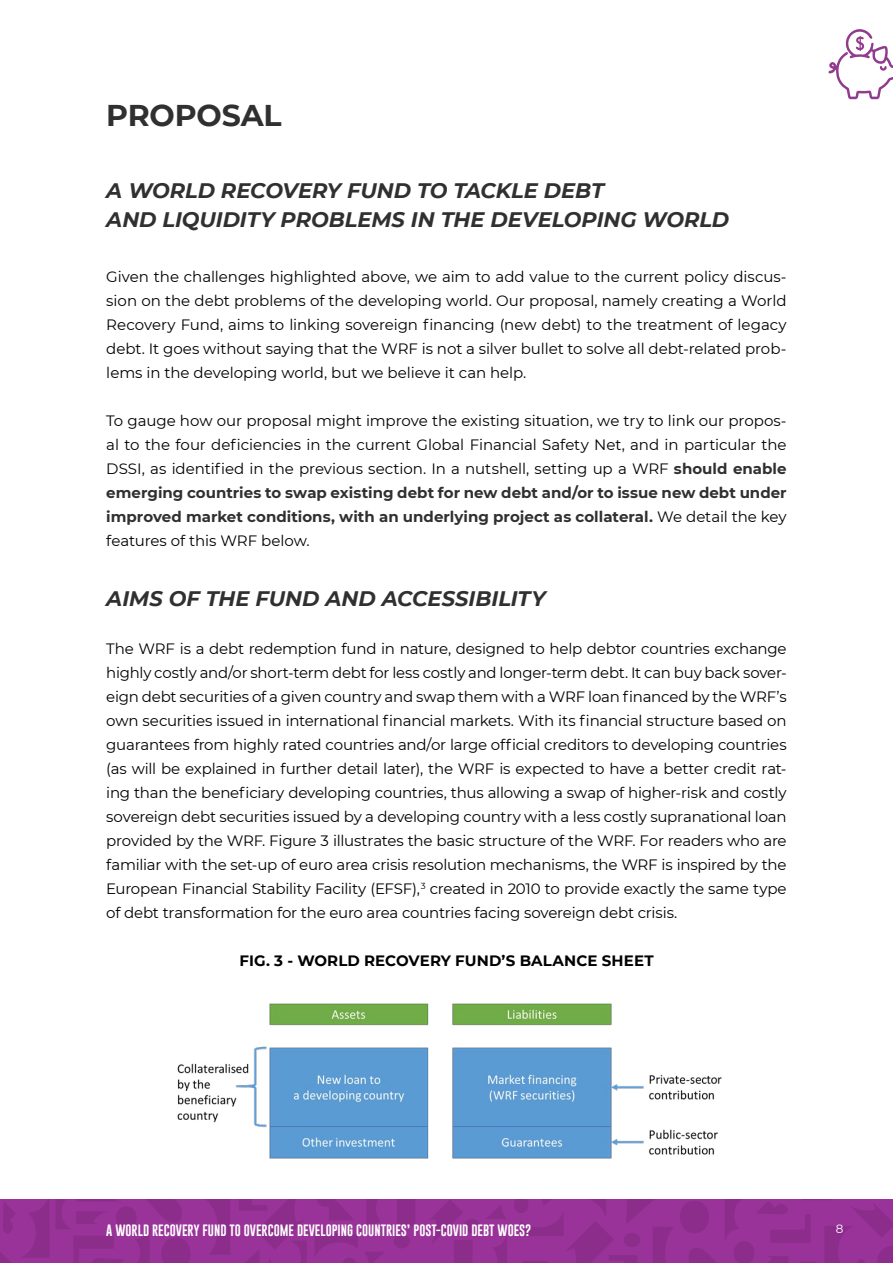
<style>
.page{position:relative;width:893px;height:1263px;background:#fff}
.page>*{position:absolute;margin:0;border:0;box-sizing:border-box;transform-origin:0 0}
.t1{font:700 30px "Montserrat";letter-spacing:-.005em;color:#2f302f}
.t2{font:italic 700 21px/28.5px "Montserrat";letter-spacing:-.005em;color:#2f302f}
.t3{font:15px/24px "Montserrat";letter-spacing:-.01em;color:#000;text-align:justify}
.t4{font:700 15px "Montserrat";letter-spacing:.005em;color:#000}
.t5{font:12px "Gobold";color:#fff}
.t6{font:12px "Montserrat";color:#fff}
.s1{font-weight:700;color:#2f302f}
</style>
<div class="page">
<img style="left:177px;top:1003px;width:545px;height:156px">
<div style="left:0;top:1199px;width:893px;height:64px;background:#939"></div>
<svg style="left:514px;top:1199px;width:379px;height:64px"></svg>
<svg style="left:430px;top:1200px;width:77px;height:63px"></svg>
<svg style="left:0;top:1199px;width:415px;height:64px"></svg>
<svg style="left:828px;top:29px;width:65px;height:70px"></svg>
<h1 class="t1" style="left:106px;top:94px;width:177px">PROPOSAL</h1>
<h2 class="t2" style="left:106px;top:175px;width:624px">A WORLD RECOVERY FUND TO TACKLE DEBT<br>AND LIQUIDITY PROBLEMS IN THE DEVELOPING WORLD</h2>
<p class="t3" style="left:106px;top:264px;width:682px">Given the challenges highlighted above, we aim to add value to the current policy discus&shy;sion on the debt problems of the developing world. Our proposal, namely creating a World Recovery Fund, aims to linking sovereign financing (new debt) to the treatment of legacy debt. It goes without saying that the WRF is not a silver bullet to solve all debt-related prob&shy;lems in the developing world, but we believe it can help.</p>
<p class="t3" style="left:106px;top:408px;width:682px">To gauge how our proposal might improve the existing situation, we try to link our propos&shy;al to the four deficiencies in the current Global Financial Safety Net, and in particular the DSSI, as identified in the previous section. In a nutshell, setting up a WRF <span class="s1">should enable emerging countries to swap existing debt for new debt and/or to issue new debt under improved market conditions, with an underlying project as collateral.</span> We detail the key features of this WRF below.</p>
<h2 class="t2" style="left:106px;top:583px;width:441px">AIMS OF THE FUND AND ACCESSIBILITY</h2>
<p class="t3" style="left:106px;top:636px;width:682px">The WRF is a debt redemption fund in nature, designed to help debtor countries exchange highly costly and/or short-term debt for less costly and longer-term debt. It can buy back sover&shy;eign debt securities of a given country and swap them with a WRF loan financed by the WRF’s own securities issued in international financial markets. With its financial structure based on guarantees from highly rated countries and/or large official creditors to developing countries (as will be explained in further detail later), the WRF is expected to have a better credit rat&shy;ing than the beneficiary developing countries, thus allowing a swap of higher-risk and costly sovereign debt securities issued by a developing country with a less costly supranational loan provided by the WRF. Figure 3 illustrates the basic structure of the WRF. For readers who are familiar with the set-up of euro area crisis resolution mechanisms, the WRF is inspired by the European Financial Stability Facility (EFSF),<sup>3</sup> created in 2010 to provide exactly the same type of debt transformation for the euro area countries facing sovereign debt crisis.</p>
<p class="t4" style="left:239px;top:950px;width:416px">FIG. 3 - WORLD RECOVERY FUND’S BALANCE SHEET</p>
<p class="t5" style="left:106px;top:1223px;width:427px">A WORLD RECOVERY FUND TO OVERCOME DEVELOPING COUNTRIES’ POST-COVID DEBT WOES?</p>
<p class="t6" style="left:836px;top:1221px;width:9px">8</p>
</div>
